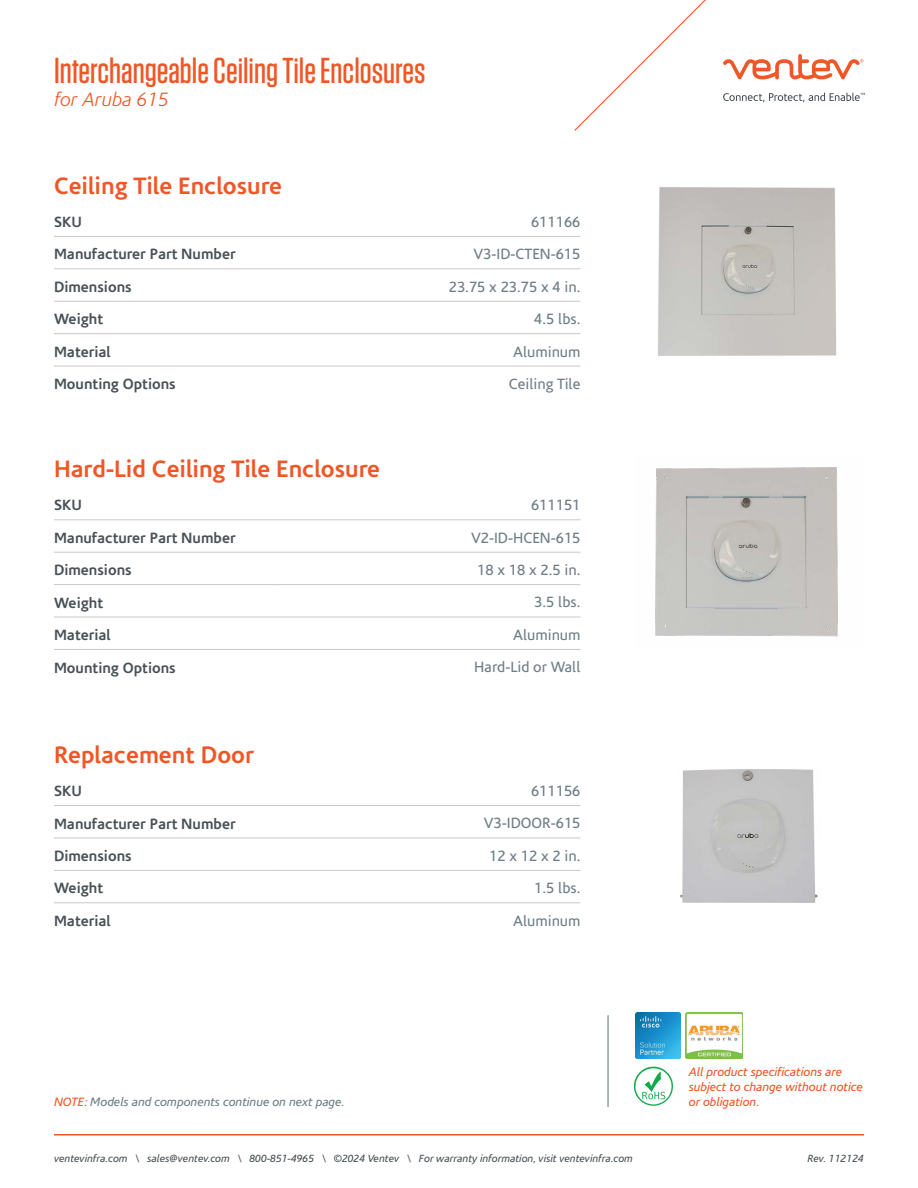
<style>
.page{position:relative;width:918px;height:1188px;background:#fff}
.page>*{position:absolute;margin:0;border:0;box-sizing:border-box;transform-origin:0 0}
.t1{font:500 36px "Tungsten";color:#f05626}
.t2{font:700 24px "Corisande";color:#f05626}
.t3{font:italic 300 19.5px "Corisande";color:#f05626}
.t4{font:700 15px "Corisande";color:#485155}
.t5{font:15px "Corisande";color:#6e7e86}
.t6{font:italic 12.3px/14.7px "Corisande";color:#f05626}
.t7{font:italic 12.3px "Corisande";color:#6e7e86}
.t8{font:italic 10.5px "Corisande";color:#485155}
.s1{color:#f05626}
</style>
<div class="page">
<svg style="left:574px;top:0;width:291px;height:131px"></svg>
<hr style="left:54px;top:1134px;width:810px;height:2px;background:#f05626">
<svg style="left:634px;top:1067px;width:39px;height:39px"></svg>
<img style="left:635px;top:1012px;width:46px;height:46px">
<img style="left:686px;top:1012px;width:56px;height:46px">
<hr style="left:608px;top:1015px;width:1px;height:92px;background:#627178">
<hr style="left:54px;top:236px;width:224px;height:1px;background:#c9c9c8">
<hr style="left:278px;top:236px;width:302px;height:1px;background:#c9c9c8">
<hr style="left:54px;top:269px;width:224px;height:1px;background:#c9c9c8">
<hr style="left:278px;top:269px;width:302px;height:1px;background:#c9c9c8">
<hr style="left:54px;top:301px;width:224px;height:1px;background:#c9c9c8">
<hr style="left:278px;top:301px;width:302px;height:1px;background:#c9c9c8">
<hr style="left:54px;top:333px;width:224px;height:1px;background:#c9c9c8">
<hr style="left:278px;top:333px;width:302px;height:1px;background:#c9c9c8">
<hr style="left:54px;top:366px;width:224px;height:1px;background:#c9c9c8">
<hr style="left:278px;top:366px;width:302px;height:1px;background:#c9c9c8">
<hr style="left:54px;top:520px;width:224px;height:1px;background:#c9c9c8">
<hr style="left:278px;top:520px;width:302px;height:1px;background:#c9c9c8">
<hr style="left:54px;top:552px;width:224px;height:1px;background:#c9c9c8">
<hr style="left:278px;top:552px;width:302px;height:1px;background:#c9c9c8">
<hr style="left:54px;top:584px;width:224px;height:1px;background:#c9c9c8">
<hr style="left:278px;top:584px;width:302px;height:1px;background:#c9c9c8">
<hr style="left:54px;top:617px;width:224px;height:1px;background:#c9c9c8">
<hr style="left:278px;top:617px;width:302px;height:1px;background:#c9c9c8">
<hr style="left:54px;top:649px;width:224px;height:1px;background:#c9c9c8">
<hr style="left:278px;top:649px;width:302px;height:1px;background:#c9c9c8">
<img style="left:658px;top:187px;width:179px;height:169px">
<img style="left:655px;top:467px;width:183px;height:170px">
<img style="left:680px;top:769px;width:138px;height:134px">
<hr style="left:54px;top:805px;width:224px;height:1px;background:#c9c9c8">
<hr style="left:278px;top:805px;width:302px;height:1px;background:#c9c9c8">
<hr style="left:54px;top:838px;width:224px;height:1px;background:#c9c9c8">
<hr style="left:278px;top:838px;width:302px;height:1px;background:#c9c9c8">
<hr style="left:54px;top:870px;width:224px;height:1px;background:#c9c9c8">
<hr style="left:278px;top:870px;width:302px;height:1px;background:#c9c9c8">
<hr style="left:54px;top:903px;width:224px;height:1px;background:#c9c9c8">
<hr style="left:278px;top:903px;width:302px;height:1px;background:#c9c9c8">
<h1 class="t1" style="left:54px;top:52px;width:373px">Interchangeable Ceiling Tile Enclosures</h1>
<h3 class="t3" style="left:54px;top:89px;width:116px">for Aruba 615</h3>
<h2 class="t2" style="left:54px;top:172px;width:230px">Ceiling Tile Enclosure</h2>
<p class="t4" style="left:54px;top:213px;width:30px">SKU</p>
<p class="t5" style="left:531px;top:213px;width:51px">611166</p>
<p class="t4" style="left:54px;top:246px;width:183px">Manufacturer Part Number</p>
<p class="t5" style="left:473px;top:246px;width:109px">V3-ID-CTEN-615</p>
<p class="t4" style="left:54px;top:278px;width:79px">Dimensions</p>
<p class="t5" style="left:449px;top:278px;width:133px">23.75 x 23.75 x 4 in.</p>
<p class="t4" style="left:54px;top:311px;width:51px">Weight</p>
<p class="t5" style="left:534px;top:311px;width:48px">4.5 lbs.</p>
<p class="t4" style="left:54px;top:343px;width:58px">Material</p>
<p class="t5" style="left:513px;top:343px;width:69px">Aluminum</p>
<p class="t4" style="left:54px;top:376px;width:123px">Mounting Options</p>
<p class="t5" style="left:509px;top:376px;width:73px">Ceiling Tile</p>
<h2 class="t2" style="left:54px;top:455px;width:328px">Hard-Lid Ceiling Tile Enclosure</h2>
<p class="t4" style="left:54px;top:497px;width:30px">SKU</p>
<p class="t5" style="left:531px;top:497px;width:51px">611151</p>
<p class="t4" style="left:54px;top:529px;width:183px">Manufacturer Part Number</p>
<p class="t5" style="left:471px;top:529px;width:111px">V2-ID-HCEN-615</p>
<p class="t4" style="left:54px;top:562px;width:79px">Dimensions</p>
<p class="t5" style="left:477px;top:562px;width:105px">18 x 18 x 2.5 in.</p>
<p class="t4" style="left:54px;top:594px;width:51px">Weight</p>
<p class="t5" style="left:534px;top:594px;width:48px">3.5 lbs.</p>
<p class="t4" style="left:54px;top:626px;width:58px">Material</p>
<p class="t5" style="left:513px;top:627px;width:69px">Aluminum</p>
<p class="t4" style="left:54px;top:659px;width:123px">Mounting Options</p>
<p class="t5" style="left:474px;top:659px;width:108px">Hard-Lid or Wall</p>
<h2 class="t2" style="left:54px;top:741px;width:202px">Replacement Door</h2>
<p class="t4" style="left:54px;top:782px;width:30px">SKU</p>
<p class="t5" style="left:531px;top:783px;width:51px">611156</p>
<p class="t4" style="left:54px;top:815px;width:183px">Manufacturer Part Number</p>
<p class="t5" style="left:484px;top:815px;width:98px">V3-IDOOR-615</p>
<p class="t4" style="left:54px;top:847px;width:79px">Dimensions</p>
<p class="t5" style="left:489px;top:848px;width:93px">12 x 12 x 2 in.</p>
<p class="t4" style="left:54px;top:880px;width:51px">Weight</p>
<p class="t5" style="left:534px;top:880px;width:48px">1.5 lbs.</p>
<p class="t4" style="left:54px;top:912px;width:58px">Material</p>
<p class="t5" style="left:513px;top:912px;width:69px">Aluminum</p>
<p class="t7" style="left:54px;top:1095px;width:292px"><span class="s1">NOTE:</span> Models and components continue on next page.</p>
<p class="t8" style="left:54px;top:1153px;width:580px">ventevinfra.com \ sales@ventev.com \ 800-851-4965 \ ©2024 Ventev \ For warranty information, visit ventevinfra.com</p>
<p class="t6" style="left:689px;top:1065px;width:176px">All product specifications are subject to change without notice or obligation.</p>
<p class="t8" style="left:807px;top:1153px;width:58px">Rev. 112124</p>
</div>
